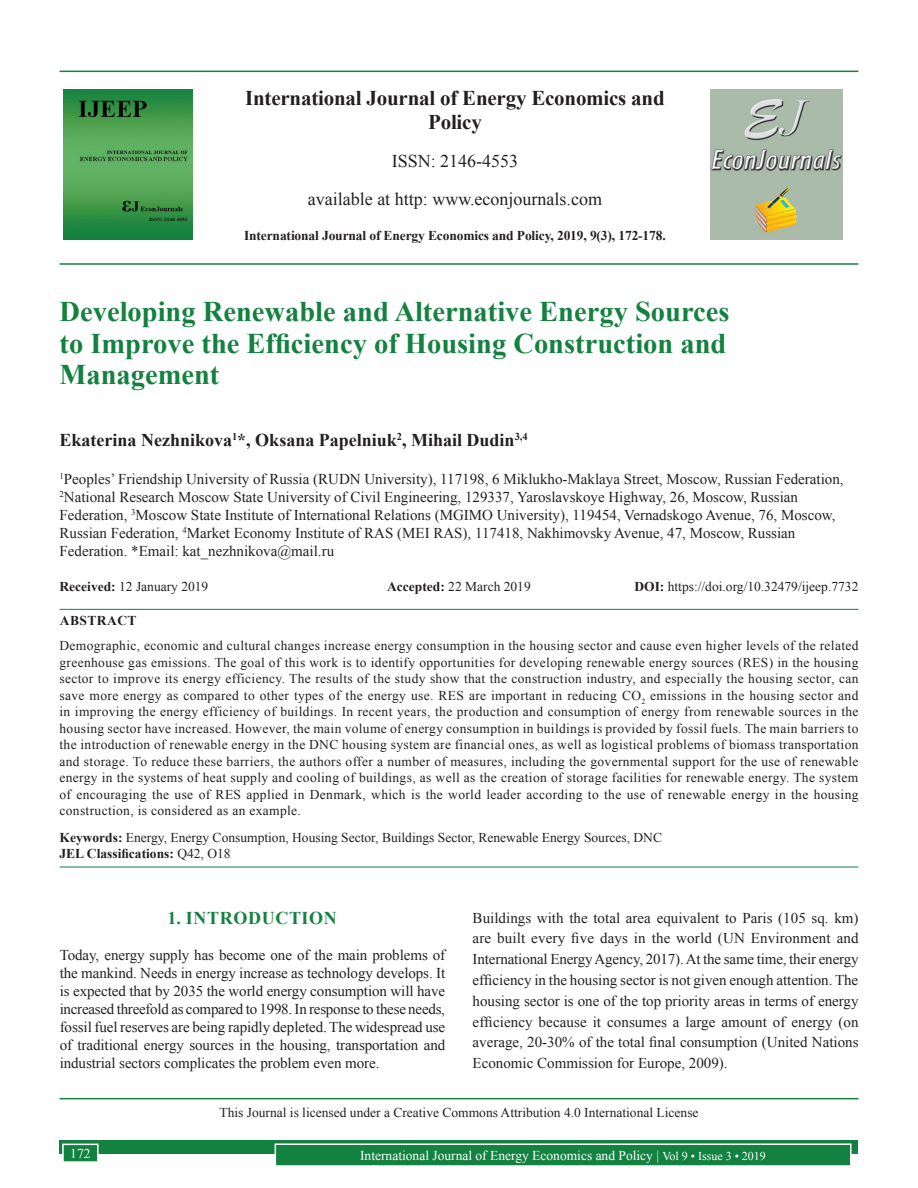
<style>
.page{position:relative;width:918px;height:1188px;background:#fff}
.page>*{position:absolute;margin:0;border:0;box-sizing:border-box;transform-origin:0 0}
.AT{font:700 28.5px/31.5px "Times New Roman";color:#13813f;text-align:justify}
.Issue_details{font:700 21px/24px "Times New Roman";letter-spacing:-.01em;color:#231f20;text-align:center}
.AU{font:700 18px "Times New Roman";color:#231f20}
.Issue_details-2{font:18px "Times New Roman";color:#231f20}
.t1{font:700 18px "Times New Roman";letter-spacing:.035em;color:#13813f}
.TX{font:15px/20.9px "Times New Roman";letter-spacing:-.005em;color:#231f20;text-align:justify}
.AFF{font:15px/18px "Times New Roman";color:#231f20}
.ABS{font:13.5px/16.5px "Times New Roman";letter-spacing:.025em;color:#231f20;text-align:justify}
.KWD{font:13.5px/16.2px "Times New Roman";color:#231f20}
.HIS{font:13.5px "Times New Roman";color:#231f20}
.CCA{font:13.5px "Times New Roman";color:#231f20}
.Folio{font:13.5px "Times New Roman";color:#fff}
.Issue_details-3{font:700 13.5px "Times New Roman";letter-spacing:-.01em;color:#231f20}
.ABSH{font:700 13.5px "Times New Roman";letter-spacing:.035em;color:#231f20}
.s1{font-weight:700}
.s2{font-size:12px}
</style>
<div class="page">
<div style="left:60px;top:1140px;width:798px;height:13px;background:#13813f"></div>
<div style="left:275px;top:1144px;width:576px;height:22px;background:#13813f"></div>
<div style="left:275px;top:1143px;width:577px;height:24px;border:2px solid #fff"></div>
<div style="left:63px;top:1144px;width:35px;height:18px;background:#13813f"></div>
<div style="left:62px;top:1144px;width:37px;height:19px;border:2px solid #fff"></div>
<hr style="left:60px;top:71px;width:798px;height:1px;background:#13813f">
<hr style="left:60px;top:263px;width:798px;height:2px;background:#13813f">
<img style="left:64px;top:89px;width:129px;height:151px">
<img style="left:711px;top:89px;width:132px;height:150px">
<hr style="left:60px;top:609px;width:798px;height:1px;background:#13813f">
<hr style="left:60px;top:867px;width:798px;height:1px;background:#13813f">
<hr style="left:60px;top:1098px;width:798px;height:1px;background:#13813f">
<p class="Issue_details" style="left:245px;top:85px;width:421px">International Journal of Energy Economics and<br>Policy</p>
<p class="Issue_details-2" style="left:392px;top:148px;width:128px">ISSN: 2146-4553</p>
<p class="Issue_details-2" style="left:308px;top:186px;width:296px">available at http: www.econjournals.com</p>
<p class="Issue_details-3" style="left:244px;top:226px;width:423px">International Journal of Energy Economics and Policy, 2019, 9(3), 172-178.</p>
<p class="AT" style="left:60px;top:295px;width:671px">Developing Renewable and Alternative Energy Sources to Improve the Efficiency of Housing Construction and Management</p>
<p class="AU" style="left:60px;top:427px;width:470px">Ekaterina Nezhnikova<sup>1</sup>*, Oksana Papelniuk<sup>2</sup>, Mihail Dudin<sup>3,4</sup></p>
<p class="AFF" style="left:60px;top:470px;width:786px"><sup>1</sup>Peoples’ Friendship University of Russia (RUDN University), 117198, 6 Miklukho-Maklaya Street, Moscow, Russian Federation, <sup>2</sup>National Research Moscow State University of Civil Engineering, 129337, Yaroslavskoye Highway, 26, Moscow, Russian Federation, <sup>3</sup>Moscow State Institute of International Relations (MGIMO University), 119454, Vernadskogo Avenue, 76, Moscow, Russian Federation, <sup>4</sup>Market Economy Institute of RAS (MEI RAS), 117418, Nakhimovsky Avenue, 47, Moscow, Russian Federation. *Email: kat_nezhnikova@mail.ru</p>
<p class="HIS" style="left:60px;top:577px;width:150px"><span class="s1">Received:</span> 12 January 2019</p>
<p class="HIS" style="left:387px;top:577px;width:145px"><span class="s1">Accepted:</span> 22 March 2019</p>
<p class="HIS" style="left:634px;top:577px;width:226px"><span class="s1">DOI:</span> https://doi.org/10.32479/ijeep.7732</p>
<p class="ABSH" style="left:60px;top:611px;width:78px">ABSTRACT</p>
<p class="ABS" style="left:60px;top:637px;width:800px">Demographic, economic and cultural changes increase energy consumption in the housing sector and cause even higher levels of the related greenhouse gas emissions. The goal of this work is to identify opportunities for developing renewable energy sources (RES) in the housing sector to improve its energy efficiency. The results of the study show that the construction industry, and especially the housing sector, can save more energy as compared to other types of the energy use. RES are important in reducing CO<sub>2</sub> emissions in the housing sector and in improving the energy efficiency of buildings. In recent years, the production and consumption of energy from renewable sources in the housing sector have increased. However, the main volume of energy consumption in buildings is provided by fossil fuels. The main barriers to the introduction of renewable energy in the DNC housing system are financial ones, as well as logistical problems of biomass transportation and storage. To reduce these barriers, the authors offer a number of measures, including the governmental support for the use of renewable energy in the systems of heat supply and cooling of buildings, as well as the creation of storage facilities for renewable energy. The system of encouraging the use of RES applied in Denmark, which is the world leader according to the use of renewable energy in the housing construction, is considered as an example.</p>
<p class="KWD" style="left:60px;top:829px;width:604px"><span class="s1">Keywords:</span> Energy, Energy Consumption, Housing Sector, Buildings Sector, Renewable Energy Sources, DNC<br><span class="s1">JEL Classifications:</span> Q42, O18</p>
<h1 class="t1" style="left:168px;top:905px;width:171px">1. INTRODUCTION</h1>
<p class="TX" style="left:60px;top:946px;width:387px;line-height:18px">Today, energy supply has become one of the main problems of the mankind. Needs in energy increase as technology develops. It is expected that by 2035 the world energy consumption will have increased threefold as compared to 1998. In response to these needs, fossil fuel reserves are being rapidly depleted. The widespread use of traditional energy sources in the housing, transportation and industrial sectors complicates the problem even more.</p>
<p class="TX" style="left:473px;top:907px;width:388px">Buildings with the total area equivalent to Paris (105 sq. km) are built every five days in the world (UN Environment and International Energy Agency, 2017). At the same time, their energy efficiency in the housing sector is not given enough attention. The housing sector is one of the top priority areas in terms of energy efficiency because it consumes a large amount of energy (on average, 20-30% of the total final consumption (United Nations Economic Commission for Europe, 2009).</p>
<p class="CCA" style="left:219px;top:1103px;width:481px">This Journal is licensed under a Creative Commons Attribution 4.0 International License</p>
<p class="Folio" style="left:70px;top:1144px;width:22px">172</p>
<p class="Folio" style="left:360px;top:1146px;width:407px">International Journal of Energy Economics and Policy | <span class="s2">Vol 9 • Issue 3 • 2019</span></p>
</div>
